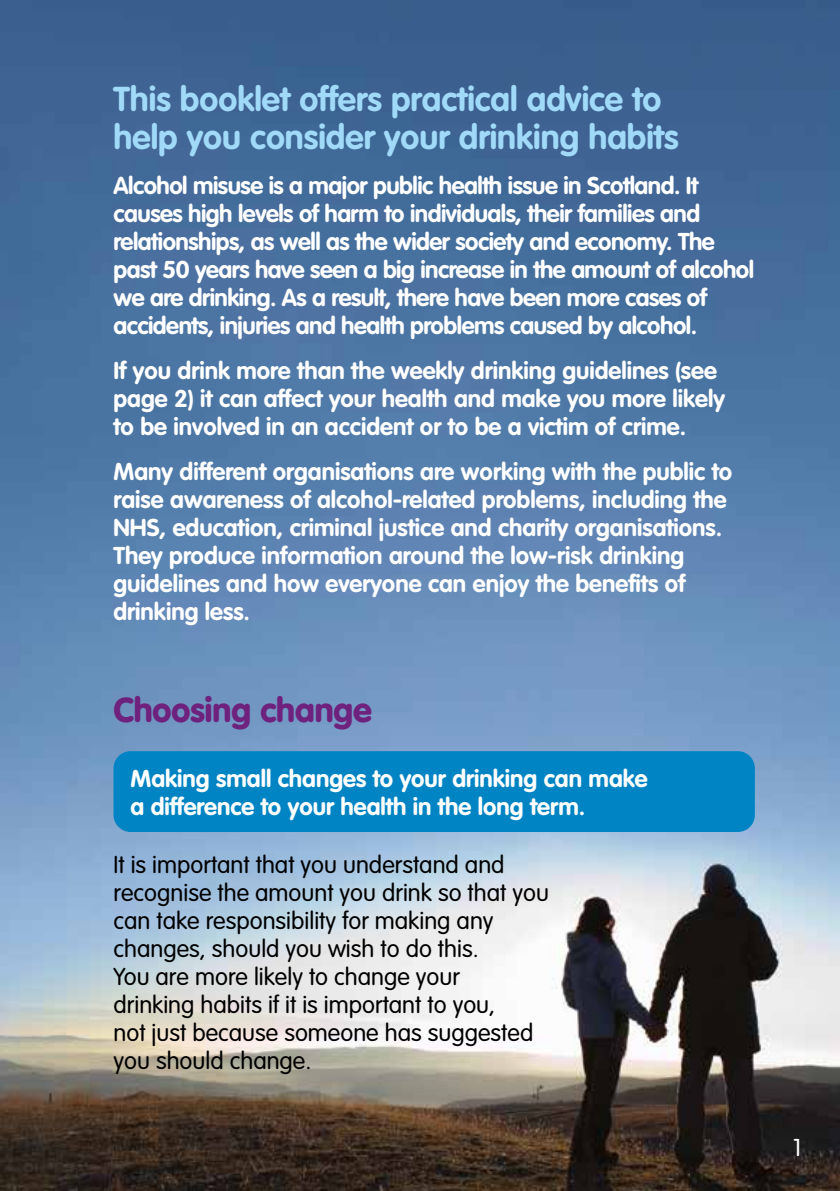
<style>
.page{position:relative;width:840px;height:1191px;background:#fff}
.page>*{position:absolute;margin:0;border:0;box-sizing:border-box;transform-origin:0 0}
.Intro_text{font:700 34px/38px "VAG Rounded Std";color:#a1daf8}
.B_head_purple{font:900 34px "VAG Rounded Std";color:#6e217d}
.Body_black{font:700 24px/28px "VAG Rounded Std";color:#fff}
.Body_black-2{font:700 24px/28px "VAG Rounded Std";letter-spacing:-.02em;color:#fff}
.Pull_out_body{font:300 24px/28px "VAG Rounded Std";color:#000}
.Pull_out_body-2{font:700 24px/28px "VAG Rounded Std";color:#fff}
.Body_black-3{font:300 24px "VAG Rounded Std";color:#fff}
</style>
<div class="page">
<img style="left:0;top:0;width:839px;height:1191px">
<div style="left:113px;top:751px;width:641px;height:81px;background:#0084c4;border-radius:17px"></div>
<p class="Intro_text" style="left:113px;top:82px;width:566px">This booklet offers practical advice to help you consider your drinking habits</p>
<p class="Body_black-2" style="left:113px;top:173px;width:641px">Alcohol misuse is a major public health issue in Scotland. It causes high levels of harm to individuals, their families and relationships, as well as the wider society and economy. The past 50 years have seen a big increase in the amount of alcohol we are drinking. As a result, there have been more cases of accidents, injuries and health problems caused by alcohol.</p>
<p class="Body_black" style="left:113px;top:358px;width:612px">If you drink more than the weekly drinking guidelines (see page 2) it can affect your health and make you more likely to be involved in an accident or to be a victim of crime.</p>
<p class="Body_black" style="left:113px;top:459px;width:620px">Many different organisations are working with the public to raise awareness of alcohol-related problems, including the NHS, education, criminal justice and charity organisations.<br>They produce information around the low-risk drinking guidelines and how everyone can enjoy the benefits of drinking less.</p>
<p class="B_head_purple" style="left:113px;top:689px;width:260px">Choosing change</p>
<p class="Pull_out_body-2" style="left:130px;top:765px;width:518px">Making small changes to your drinking can make a difference to your health in the long term.</p>
<p class="Pull_out_body" style="left:113px;top:851px;width:436px">It is important that you understand and recognise the amount you drink so that you can take responsibility for making any changes, should you wish to do this.<br>You are more likely to change your<br>drinking habits if it is important to you,<br>not just because someone has suggested you should change.</p>
<p class="Body_black-3" style="left:792px;top:1133px;width:10px">1</p>
</div>
